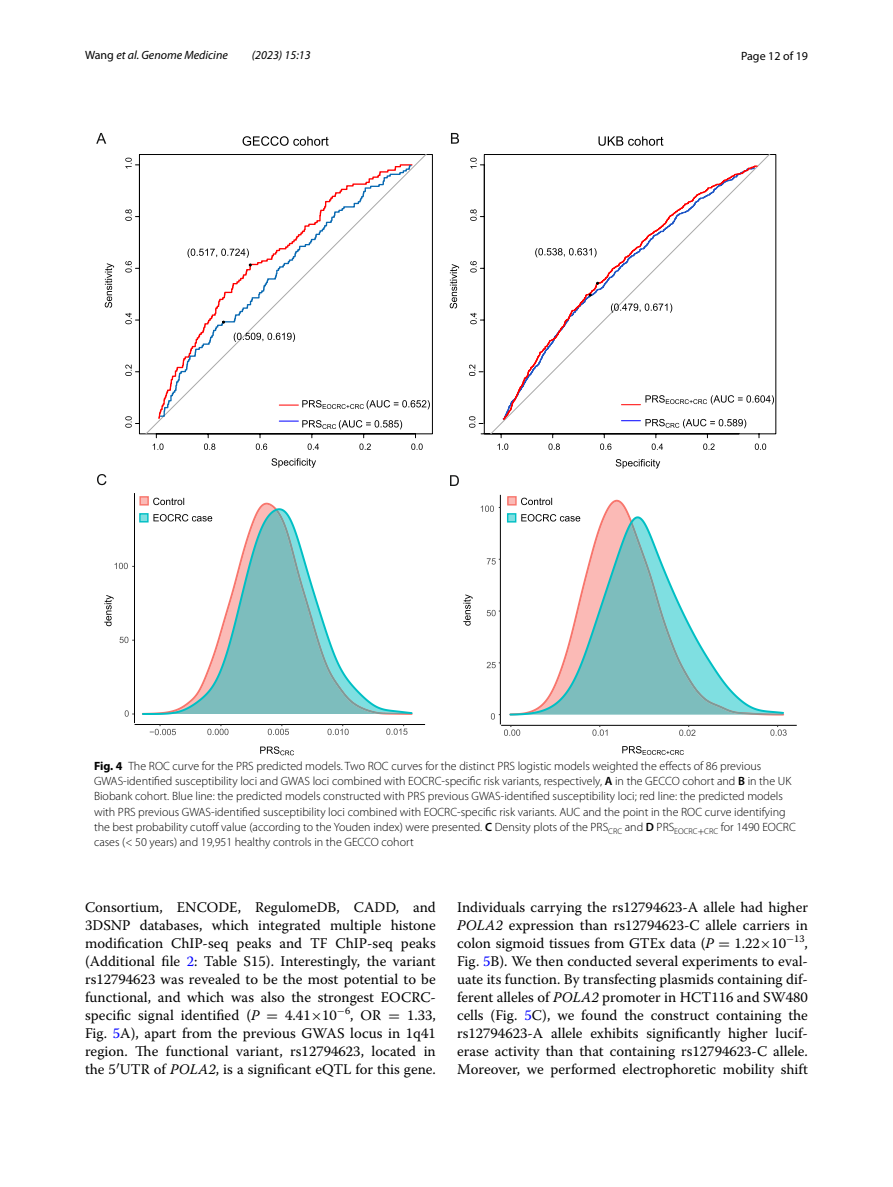
<style>
.page{position:relative;width:893px;height:1187px;background:#fff}
.page>*{position:absolute;margin:0;border:0;box-sizing:border-box;transform-origin:0 0}
.t1{font:14.7px/18px "Warnock Pro";color:#000;text-align:justify}
.t2{font:300 12px/15px "Myriad Pro";color:#000}
.t3{font:italic 12px "Myriad Pro";color:#000}
.t4{font:12px "Myriad Pro";color:#000}
.s1{font-style:normal}
.s2{font-weight:700}
.s3{font-weight:600}
.s4{color:#00f}
.s5{font-style:italic}
.s6{font-family:"MTSY"}
</style>
<div class="page">
<svg style="left:141px;top:522px;width:272px;height:193px"></svg>
<hr style="left:134px;top:493px;width:1px;height:230px;background:#000">
<svg style="left:125px;top:710px;width:9px;height:6px"></svg>
<svg style="left:119px;top:636px;width:15px;height:7px"></svg>
<svg style="left:115px;top:562px;width:19px;height:7px"></svg>
<hr style="left:135px;top:724px;width:290px;height:1px;background:#000">
<svg style="left:150px;top:724px;width:26px;height:11px"></svg>
<svg style="left:207px;top:724px;width:142px;height:11px"></svg>
<svg style="left:386px;top:724px;width:21px;height:10px"></svg>
<svg style="left:260px;top:746px;width:34px;height:9px"></svg>
<svg style="left:104px;top:595px;width:10px;height:31px"></svg>
<svg style="left:509px;top:499px;width:121px;height:16px"></svg>
<svg style="left:508px;top:515px;width:277px;height:201px"></svg>
<hr style="left:500px;top:495px;width:1px;height:229px;background:#000">
<svg style="left:491px;top:713px;width:9px;height:6px"></svg>
<svg style="left:487px;top:661px;width:13px;height:7px"></svg>
<svg style="left:487px;top:610px;width:13px;height:6px"></svg>
<svg style="left:487px;top:558px;width:13px;height:6px"></svg>
<svg style="left:481px;top:505px;width:19px;height:7px"></svg>
<hr style="left:501px;top:725px;width:296px;height:1px;background:#000">
<svg style="left:504px;top:725px;width:16px;height:10px"></svg>
<svg style="left:592px;top:725px;width:15px;height:10px"></svg>
<svg style="left:770px;top:725px;width:17px;height:10px"></svg>
<svg style="left:463px;top:594px;width:10px;height:31px"></svg>
<svg style="left:679px;top:725px;width:16px;height:11px"></svg>
<svg style="left:271px;top:458px;width:45px;height:9px"></svg>
<svg style="left:105px;top:263px;width:9px;height:45px"></svg>
<svg style="left:153px;top:443px;width:270px;height:7px"></svg>
<svg style="left:125px;top:158px;width:14px;height:269px"></svg>
<svg style="left:139px;top:154px;width:293px;height:280px"></svg>
<svg style="left:413px;top:400px;width:17px;height:9px"></svg>
<svg style="left:279px;top:420px;width:123px;height:9px"></svg>
<svg style="left:616px;top:459px;width:44px;height:9px"></svg>
<svg style="left:450px;top:264px;width:9px;height:44px"></svg>
<svg style="left:497px;top:443px;width:269px;height:7px"></svg>
<svg style="left:469px;top:364px;width:14px;height:63px"></svg>
<svg style="left:470px;top:158px;width:14px;height:166px"></svg>
<svg style="left:484px;top:154px;width:292px;height:280px"></svg>
<svg style="left:758px;top:395px;width:16px;height:10px"></svg>
<svg style="left:621px;top:421px;width:125px;height:7px"></svg>
<svg style="left:96px;top:133px;width:10px;height:11px"></svg>
<svg style="left:451px;top:133px;width:8px;height:11px"></svg>
<svg style="left:97px;top:474px;width:9px;height:11px"></svg>
<svg style="left:450px;top:475px;width:9px;height:11px"></svg>
<svg style="left:622px;top:746px;width:62px;height:8px"></svg>
<svg style="left:243px;top:136px;width:86px;height:10px"></svg>
<svg style="left:598px;top:136px;width:65px;height:10px"></svg>
<svg style="left:157px;top:163px;width:256px;height:256px"></svg>
<svg style="left:159px;top:164px;width:253px;height:253px"></svg>
<svg style="left:503px;top:165px;width:255px;height:256px"></svg>
<svg style="left:153px;top:497px;width:257px;height:216px"></svg>
<svg style="left:521px;top:497px;width:31px;height:8px"></svg>
<svg style="left:521px;top:514px;width:59px;height:7px"></svg>
<div style="left:140px;top:497px;width:8px;height:8px;background:#fbbab6"></div>
<div style="left:140px;top:514px;width:8px;height:7px;background:#7fdfe1"></div>
<div style="left:508px;top:497px;width:8px;height:8px;background:#fbbab6"></div>
<div style="left:508px;top:514px;width:8px;height:8px;background:#7fdfe1"></div>
<div style="left:139px;top:496px;width:10px;height:9px;border:1px solid #f8766d"></div>
<div style="left:139px;top:513px;width:10px;height:9px;border:1px solid #00bfc4"></div>
<div style="left:507px;top:496px;width:10px;height:9px;border:1px solid #f8766d"></div>
<div style="left:507px;top:513px;width:9px;height:9px;border:1px solid #00bfc4"></div>
<p class="t3" style="left:85px;top:48px;width:144px"><span class="s1">Wang</span> et al. Genome Medicine</p>
<p class="t3" style="left:252px;top:48px;width:60px">(2023) 15:13</p>
<p class="t4" style="left:741px;top:48px;width:68px">Page 12 of 19</p>
<p class="t2" style="left:94px;top:759px;width:703px"><span class="s2">Fig. 4</span> The ROC curve for the PRS predicted models. Two ROC curves for the distinct PRS logistic models weighted the effects of 86 previous GWAS-identified susceptibility loci and GWAS loci combined with EOCRC-specific risk variants, respectively, <span class="s3">A</span> in the GECCO cohort and <span class="s3">B</span> in the UK Biobank cohort. Blue line: the predicted models constructed with PRS previous GWAS-identified susceptibility loci; red line: the predicted models with PRS previous GWAS-identified susceptibility loci combined with EOCRC-specific risk variants. AUC and the point in the ROC curve identifying the best probability cutoff value (according to the Youden index) were presented. <span class="s3">C</span> Density plots of the PRS<sub>CRC</sub> and <span class="s3">D</span> PRS<sub>EOCRC</sub><sub>+</sub><sub>CRC</sub> for 1490 EOCRC cases (&lt; 50 years) and 19,951 healthy controls in the GECCO cohort</p>
<p class="t1" style="left:85px;top:897px;width:352px">Consortium, ENCODE, RegulomeDB, CADD, and 3DSNP databases, which integrated multiple histone modification ChIP-seq peaks and TF ChIP-seq peaks (Additional file <span class="s4">2</span>: Table S15). Interestingly, the variant rs12794623 was revealed to be the most potential to be functional, and which was also the strongest EOCRC&shy;specific signal identified (<span class="s5">P</span> <span class="s6">=</span> 4.41<span class="s6">×</span>10<sup>−</sup><sup>6</sup>, OR <span class="s6">=</span> 1.33, Fig. <span class="s4">5</span>A), apart from the previous GWAS locus in 1q41 region. The functional variant, rs12794623, located in the 5 UTR of <span class="s5">POLA2</span>, is a significant eQTL for this gene.</p>
<p class="t1" style="left:457px;top:897px;width:352px">Individuals carrying the rs12794623-A allele had higher <span class="s5">POLA2</span> expression than rs12794623-C allele carriers in colon sigmoid tissues from GTEx data (<span class="s5">P</span> <span class="s6">=</span> 1.22<span class="s6">×</span>10<sup>−</sup><sup>13</sup>, Fig. <span class="s4">5</span>B). We then conducted several experiments to eval&shy;uate its function. By transfecting plasmids containing dif&shy;ferent alleles of <span class="s5">POLA2</span> promoter in HCT116 and SW480 cells (Fig. <span class="s4">5</span>C), we found the construct containing the rs12794623-A allele exhibits significantly higher lucif&shy;erase activity than that containing rs12794623-C allele.<br>Moreover, we performed electrophoretic mobility shift</p>
</div>
